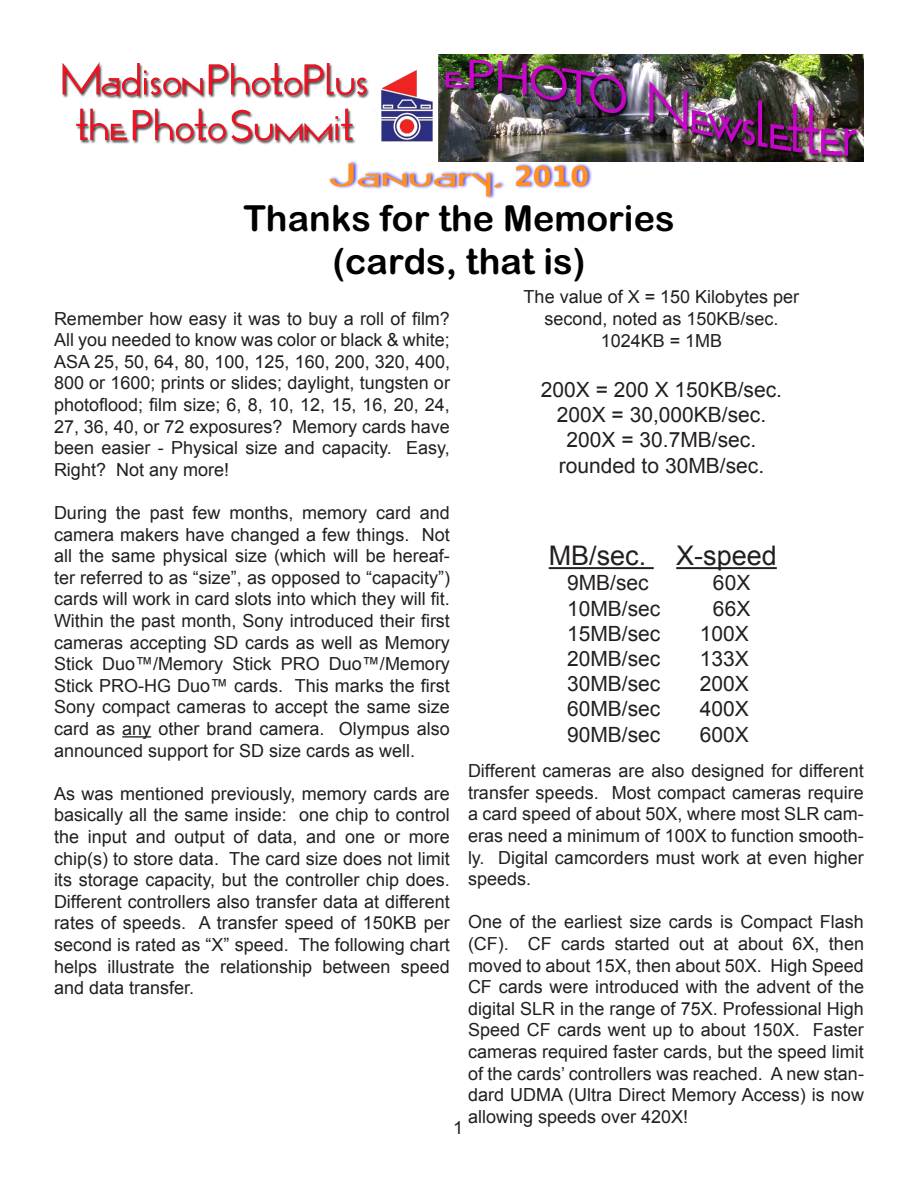
<style>
.page{position:relative;width:918px;height:1188px;background:#fff}
.page>*{position:absolute;margin:0;border:0;box-sizing:border-box;transform-origin:0 0}
.t1{font:36px/43.2px "Arial Rounded 2";color:#000;text-align:center}
.t2{font:27px "Arial";color:#231f20}
.t3{font:700 27px "Opticon One 1 Ex";color:#ff9021}
.t4{font:21px/25.2px "Arial";color:#231f20;text-align:center}
.t5{font:18px/21.6px "Arial";color:#231f20;text-align:justify}
.s1{font-family:"Prima Sans BT"}
</style>
<div class="page">
<div style="left:328px;top:160px;width:265px;height:40px;background:#00f;opacity:.75"></div>
<img style="left:62px;top:54px;width:802px;height:108px">
<hr style="left:122px;top:736px;width:29px;height:2px;background:#231f20">
<hr style="left:549px;top:567px;width:105px;height:2px;background:#231f20">
<hr style="left:676px;top:567px;width:101px;height:2px;background:#231f20">
<h2 class="t3" style="left:329px;top:161px;width:262px">January, <span class="s1">2010</span></h2>
<h1 class="t1" style="left:243px;top:196px;width:433px">Thanks for the Memories (cards, that is)</h1>
<p class="t5" style="left:54px;top:308px;width:398px">Remember how easy it was to buy a roll of film?<br>All you needed to know was color or black &amp; white; ASA 25, 50, 64, 80, 100, 125, 160, 200, 320, 400, 800 or 1600; prints or slides; daylight, tungsten or photoflood; film size; 6, 8, 10, 12, 15, 16, 20, 24, 27, 36, 40, or 72 exposures? Memory cards have been easier - Physical size and capacity. Easy, Right? Not any more!</p>
<p class="t5" style="left:54px;top:502px;width:398px">During the past few months, memory card and camera makers have changed a few things. Not all the same physical size (which will be hereaf&shy;ter referred to as “size”, as opposed to “capacity”) cards will work in card slots into which they will fit.<br>Within the past month, Sony introduced their first cameras accepting SD cards as well as Memory Stick Duo™/Memory Stick PRO Duo™/Memory Stick PRO-HG Duo™ cards. This marks the first Sony compact cameras to accept the same size card as any other brand camera. Olympus also announced support for SD size cards as well.</p>
<p class="t5" style="left:54px;top:783px;width:397px">As was mentioned previously, memory cards are basically all the same inside: one chip to control the input and output of data, and one or more chip(s) to store data. The card size does not limit its storage capacity, but the controller chip does.<br>Different controllers also transfer data at different rates of speeds. A transfer speed of 150KB per second is rated as “X” speed. The following chart helps illustrate the relationship between speed and data transfer.</p>
<p class="t5" style="left:453px;top:1117px;width:12px">1</p>
<p class="t5" style="left:524px;top:286px;width:277px;text-align:center">The value of X = 150 Kilobytes per second, noted as 150KB/sec.<br>1024KB = 1MB</p>
<p class="t4" style="left:541px;top:377px;width:243px">200X = 200 X 150KB/sec.<br>200X = 30,000KB/sec.<br>200X = 30.7MB/sec. rounded to 30MB/sec.</p>
<h2 class="t2" style="left:549px;top:538px;width:230px">MB/sec. X-speed</h2>
<p class="t4" style="left:567px;top:571px;width:83px">9MB/sec</p>
<p class="t4" style="left:713px;top:571px;width:39px">60X</p>
<p class="t4" style="left:567px;top:596px;width:95px">10MB/sec</p>
<p class="t4" style="left:713px;top:596px;width:39px">66X</p>
<p class="t4" style="left:567px;top:621px;width:95px">15MB/sec</p>
<p class="t4" style="left:700px;top:621px;width:51px">100X</p>
<p class="t4" style="left:567px;top:646px;width:95px">20MB/sec</p>
<p class="t4" style="left:700px;top:646px;width:51px">133X</p>
<p class="t4" style="left:567px;top:672px;width:95px">30MB/sec</p>
<p class="t4" style="left:700px;top:672px;width:51px">200X</p>
<p class="t4" style="left:567px;top:697px;width:95px">60MB/sec</p>
<p class="t4" style="left:700px;top:697px;width:51px">400X</p>
<p class="t4" style="left:567px;top:722px;width:95px">90MB/sec</p>
<p class="t4" style="left:700px;top:722px;width:51px">600X</p>
<p class="t5" style="left:468px;top:760px;width:397px">Different cameras are also designed for different transfer speeds. Most compact cameras require a card speed of about 50X, where most SLR cam&shy;eras need a minimum of 100X to function smooth&shy;ly. Digital camcorders must work at even higher speeds.</p>
<p class="t5" style="left:468px;top:911px;width:398px">One of the earliest size cards is Compact Flash (CF). CF cards started out at about 6X, then moved to about 15X, then about 50X. High Speed CF cards were introduced with the advent of the digital SLR in the range of 75X. Professional High Speed CF cards went up to about 150X. Faster cameras required faster cards, but the speed limit of the cards’ controllers was reached. A new stan&shy;dard UDMA (Ultra Direct Memory Access) is now allowing speeds over 420X!</p>
</div>
